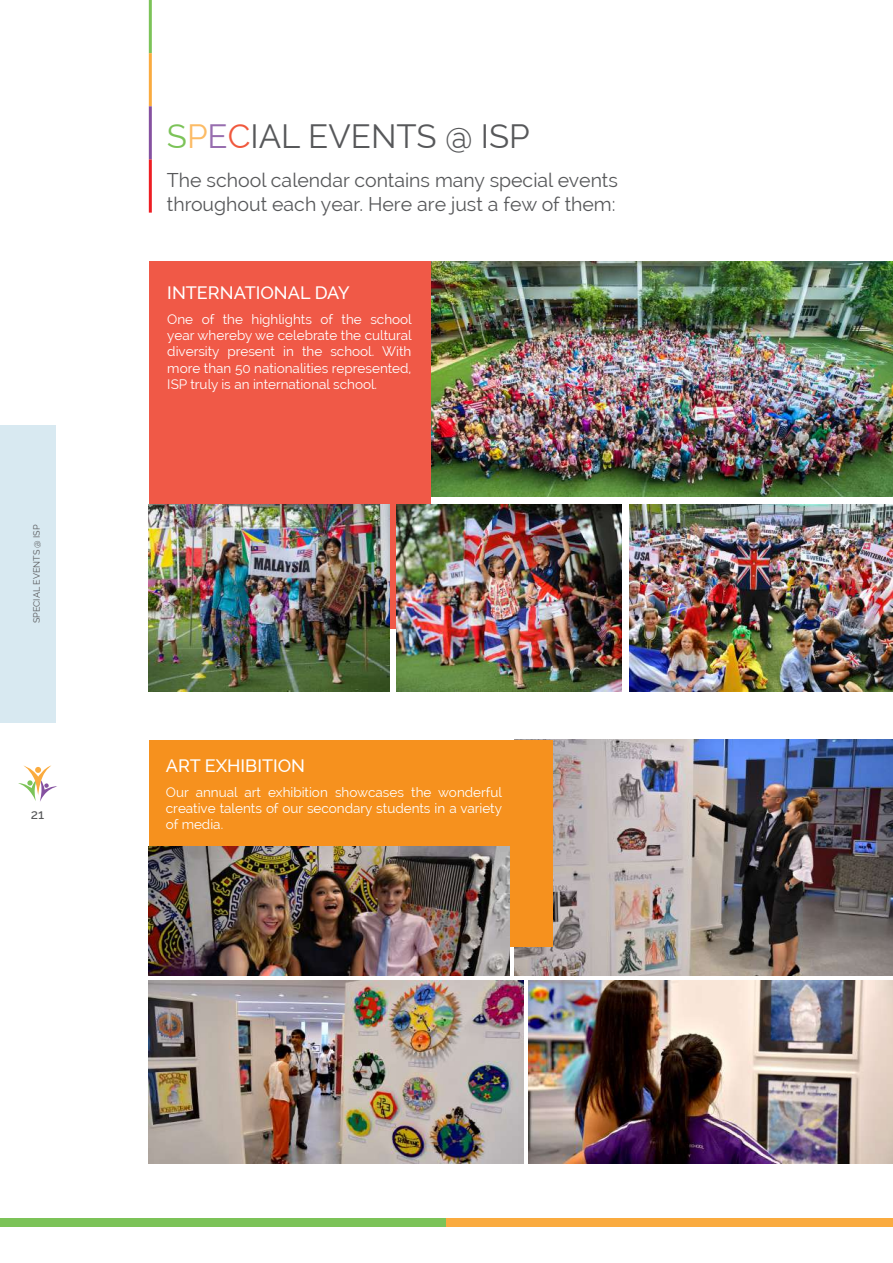
<style>
.page{position:relative;width:893px;height:1263px;background:#fff}
.page>*{position:absolute;margin:0;border:0;box-sizing:border-box;transform-origin:0 0}
.t1{font:33px "Raleway";color:#57585a}
.t2{font:19.5px/23.4px "Raleway";color:#57585a}
.t3{font:500 18px "Raleway";color:#fff}
.t4{font:13.5px/16.2px "Raleway";color:#fff;text-align:justify}
.t5{font:500 13.5px "Raleway";color:#57585a}
.t6{font:9px "Raleway";color:#57585a}
.s1{color:#7cc358}
.s2{color:#fcbb65}
.s3{color:#976eaf}
.s4{color:#f0593e}
</style>
<div class="page">
<img style="left:430px;top:261px;width:463px;height:235px">
<div style="left:149px;top:261px;width:281px;height:368px;background:#f05947"></div>
<svg style="left:18px;top:765px;width:39px;height:37px"></svg>
<div style="left:0;top:425px;width:55px;height:298px;background:#d8e9f1"></div>
<hr style="left:149px;top:0;width:3px;height:53px;background:#7cc358">
<hr style="left:149px;top:53px;width:3px;height:53px;background:#faab3f">
<hr style="left:149px;top:106px;width:3px;height:53px;background:#8551a0">
<hr style="left:149px;top:159px;width:3px;height:54px;background:#ee1d23">
<img style="left:149px;top:504px;width:240px;height:187px">
<img style="left:396px;top:504px;width:226px;height:187px">
<img style="left:629px;top:504px;width:264px;height:187px">
<img style="left:514px;top:740px;width:379px;height:236px">
<img style="left:149px;top:980px;width:374px;height:183px">
<img style="left:529px;top:980px;width:364px;height:183px">
<div style="left:149px;top:740px;width:404px;height:206px;background:#f6911e"></div>
<img style="left:149px;top:846px;width:360px;height:130px">
<div style="left:0;top:1218px;width:446px;height:9px;background:#7cc358"></div>
<div style="left:446px;top:1218px;width:447px;height:9px;background:#faab3f"></div>
<p class="t6" style="left:31px;top:623px;width:100px;rotate:-90deg">SPECIAL EVENTS @ ISP</p>
<p class="t5" style="left:31px;top:806px;width:15px">21</p>
<h1 class="t1" style="left:167px;top:117px;width:364px"><span class="s1">S</span><span class="s2">P</span><span class="s3">E</span><span class="s4">C</span>IAL EVENTS @ ISP</h1>
<h2 class="t2" style="left:167px;top:169px;width:453px">The school calendar contains many special events throughout each year. Here are just a few of them:</h2>
<h3 class="t3" style="left:167px;top:282px;width:184px">INTERNATIONAL DAY</h3>
<p class="t4" style="left:167px;top:311px;width:246px">One of the highlights of the school year whereby we celebrate the cultural diversity present in the school. With more than 50 nationalities represented, ISP truly is an international school.</p>
<h3 class="t3" style="left:166px;top:755px;width:141px">ART EXHIBITION</h3>
<p class="t4" style="left:166px;top:784px;width:338px">Our annual art exhibition showcases the wonderful creative talents of our secondary students in a variety of media.</p>
</div>
